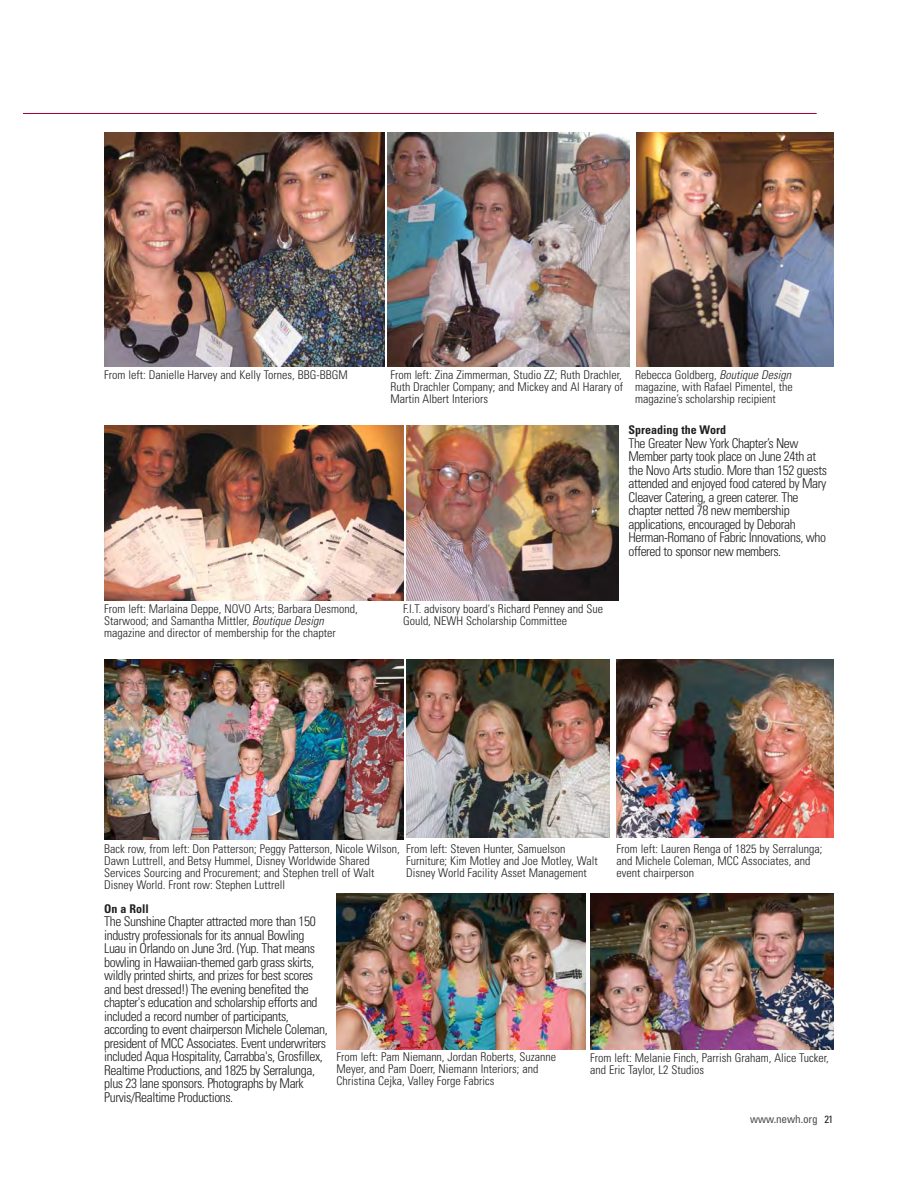
<style>
.page{position:relative;width:918px;height:1188px;background:#fff}
.page>*{position:absolute;margin:0;border:0;box-sizing:border-box;transform-origin:0 0}
.t1{font:13.5px/13.5px "Univers Condensed Light+NTOBCO";letter-spacing:-.03em;color:#231f20}
.t2{font:12px/12px "Univers Condensed Light+NTOBCO";color:#231f20}
.t3{font:12px "Univers Condensed Bold+KHKRHI";color:#231f20}
.t4{font:11.25px "Univers Condensed+QTNFGH";letter-spacing:-.01em;color:#4d4d4d}
.s1{font-family:"Univers Condensed Ligh 1+RPWHLZ";font-style:italic}
.s2{font-size:10.5px;color:#231f20}
</style>
<div class="page">
<hr style="left:23px;top:113px;width:794px;height:1px;background:#a30134">
<img style="left:636px;top:133px;width:197px;height:234px">
<img style="left:406px;top:425px;width:213px;height:176px">
<img style="left:388px;top:133px;width:241px;height:234px">
<img style="left:104px;top:133px;width:281px;height:234px">
<img style="left:104px;top:425px;width:299px;height:176px">
<img style="left:104px;top:659px;width:299px;height:180px">
<img style="left:406px;top:659px;width:204px;height:179px">
<img style="left:616px;top:659px;width:217px;height:178px">
<img style="left:590px;top:893px;width:243px;height:156px">
<img style="left:336px;top:893px;width:250px;height:156px">
<p class="t2" style="left:104px;top:370px;width:245px">From left: Danielle Harvey and Kelly Tornes, BBG-BBGM</p>
<p class="t2" style="left:104px;top:604px;width:255px">From left: Marlaina Deppe, NOVO Arts; Barbara Desmond,<br>Starwood; and Samantha Mittler, <span class="s1">Boutique Design </span>magazine and director of membership for the chapter</p>
<p class="t2" style="left:390px;top:369px;width:234px;text-align:justify">From left: Zina Zimmerman, Studio ZZ; Ruth Drachler, Ruth Drachler Company; and Mickey and Al Harary of Martin Albert Interiors</p>
<p class="t2" style="left:635px;top:369px;width:159px">Rebecca Goldberg, <span class="s1">Boutique Design </span>magazine, with Rafael Pimentel, the magazine’s scholarship recipient</p>
<p class="t2" style="left:403px;top:603px;width:202px">F.I.T. advisory board's Richard Penney and Sue<br>Gould, NEWH Scholarship Committee</p>
<p class="t3" style="left:628px;top:425px;width:99px">Spreading the Word</p>
<p class="t1" style="left:628px;top:437px;width:200px">The Greater New York Chapter’s New Member party took place on June 24th at the Novo Arts studio. More than 152 guests attended and enjoyed food catered by Mary Cleaver Catering, a green caterer. The chapter netted 78 new membership applications, encouraged by Deborah Herman-Romano of Fabric Innovations, who offered to sponsor new members.</p>
<p class="t2" style="left:104px;top:844px;width:297px">Back row, from left: Don Patterson; Peggy Patterson, Nicole Wilson, Dawn Luttrell, and Betsy Hummel, Disney Worldwide Shared Services Sourcing and Procurement; and Stephen trell of Walt Disney World. Front row: Stephen Luttrell</p>
<p class="t2" style="left:406px;top:844px;width:193px">From left: Steven Hunter, Samuelson<br>Furniture; Kim Motley and Joe Motley, Walt<br>Disney World Facility Asset Management</p>
<p class="t2" style="left:617px;top:844px;width:207px">From left: Lauren Renga of 1825 by Serralunga; and Michele Coleman, MCC Associates, and event chairperson</p>
<p class="t3" style="left:104px;top:904px;width:46px">On a Roll</p>
<p class="t1" style="left:104px;top:916px;width:225px">The Sunshine Chapter attracted more than 150 industry professionals for its annual Bowling Luau in Orlando on June 3rd. (Yup. That means bowling in Hawaiian-themed garb grass skirts, wildly printed shirts, and prizes for best scores and best dressed!) The evening benefited the chapter's education and scholarship efforts and included a record number of participants, according to event chairperson Michele Coleman, president of MCC Associates. Event underwriters included Aqua Hospitality, Carrabba's, Grosfillex, Realtime Productions, and 1825 by Serralunga, plus 23 lane sponsors. Photographs by Mark Purvis/Realtime Productions.</p>
<p class="t2" style="left:337px;top:1051px;width:221px">From left: Pam Niemann, Jordan Roberts, Suzanne<br>Meyer, and Pam Doerr, Niemann Interiors; and<br>Christina Cejka, Valley Forge Fabrics</p>
<p class="t2" style="left:590px;top:1052px;width:240px">From left: Melanie Finch, Parrish Graham, Alice Tucker, and Eric Taylor, L2 Studios</p>
<p class="t4" style="left:750px;top:1113px;width:85px">www.newh.org <span class="s2">21</span></p>
</div>
